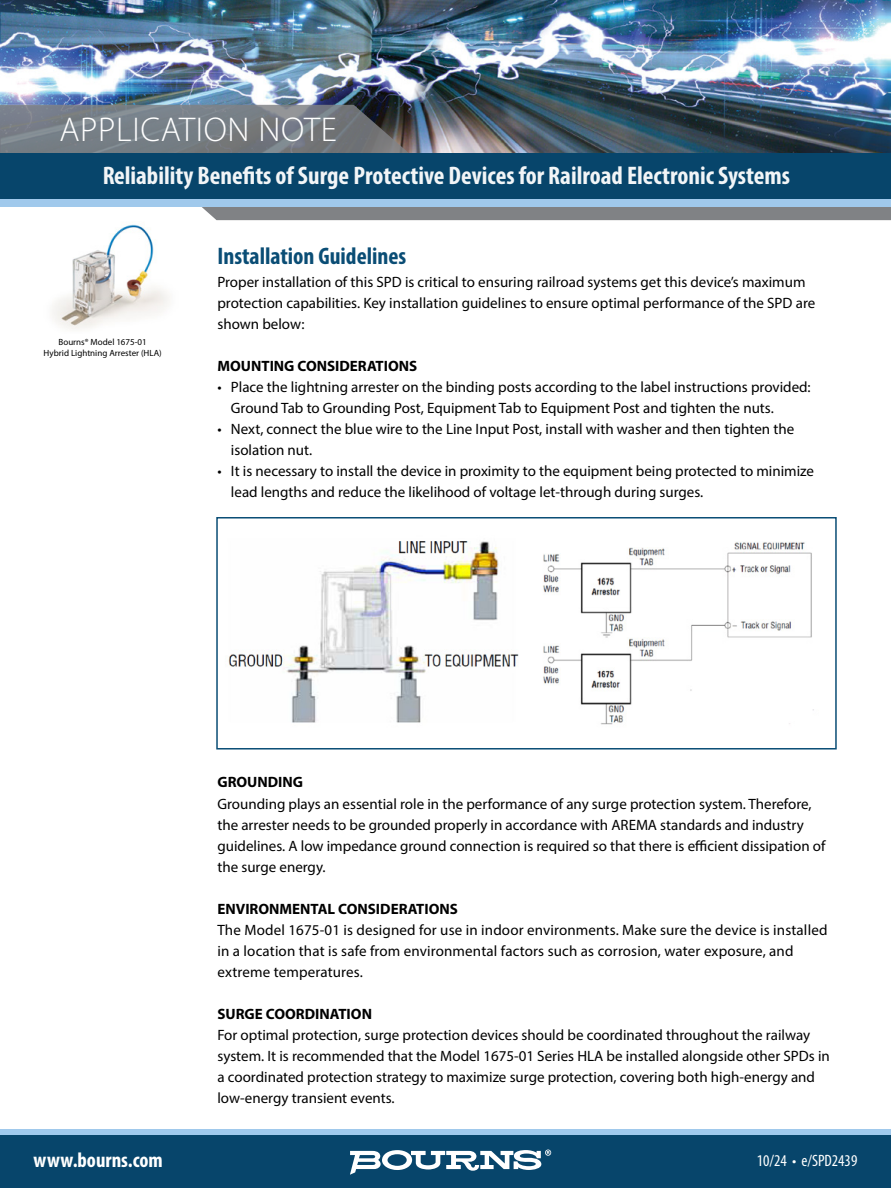
<style>
.page{position:relative;width:891px;height:1188px;background:#fff}
.page>*{position:absolute;margin:0;border:0;box-sizing:border-box;transform-origin:0 0}
.t1{font:300 34.5px "Myriad Pro";letter-spacing:.02em;color:#fff}
.t2{font:700 condensed 25.5px "Myriad Pro";color:#fff}
.t3{font:700 condensed 24px "Myriad Pro";color:#0a4d75}
.t4{font:700 condensed 21px "Myriad Pro";color:#fff}
.t5{font:condensed 16.5px "Myriad Pro";color:#fff}
.t6{font:15px/21px "Myriad Pro";color:#000}
.t7{font:700 15px "Myriad Pro";color:#000}
.t8{font:9px/10.8px "Myriad Pro";color:#000;text-align:center}
</style>
<div class="page">
<img style="left:0;top:0;width:891px;height:153px">
<svg style="left:0;top:105px;width:425px;height:48px;background:#72777e"></svg>
<svg style="left:142px;top:206px;width:749px;height:14px;background:#8c9196"></svg>
<div style="left:0;top:153px;width:891px;height:46px;background:#07456b"></div>
<div style="left:0;top:199px;width:891px;height:7px;background:#a0c9ec"></div>
<div style="left:0;top:1130px;width:891px;height:7px;background:#a0c9ec"></div>
<div style="left:0;top:1135px;width:891px;height:53px;background:#07456b"></div>
<svg style="left:350px;top:1150px;width:201px;height:25px"></svg>
<img style="left:52px;top:224px;width:117px;height:105px">
<div style="left:216px;top:517px;width:621px;height:233px;border:2px solid #0a4d75"></div>
<img style="left:228px;top:541px;width:586px;height:184px">
<h1 class="t1" style="left:59px;top:108px;width:279px">APPLICATION NOTE</h1>
<h2 class="t2" style="left:102px;top:159px;width:690px">Reliability Benefits of Surge Protective Devices for Railroad Electronic Systems</h2>
<p class="t8" style="left:44px;top:337px;width:120px">Bourns® Model 1675-01<br>Hybrid Lightning Arrester (HLA)</p>
<h3 class="t3" style="left:217px;top:241px;width:190px">Installation Guidelines</h3>
<p class="t6" style="left:217px;top:271px;width:599px">Proper installation of this SPD is critical to ensuring railroad systems get this device’s maximum protection capabilities. Key installation guidelines to ensure optimal performance of the SPD are shown below:</p>
<p class="t7" style="left:217px;top:357px;width:201px">MOUNTING CONSIDERATIONS</p>
<p class="t6" style="left:231px;top:376px;width:581px;text-indent:-14px">• Place the lightning arrester on the binding posts according to the label instructions provided:<br>Ground Tab to Grounding Post, Equipment Tab to Equipment Post and tighten the nuts.</p>
<p class="t6" style="left:231px;top:418px;width:565px;text-indent:-14px">• Next, connect the blue wire to the Line Input Post, install with washer and then tighten the isolation nut.</p>
<p class="t6" style="left:231px;top:460px;width:585px;text-indent:-14px">• It is necessary to install the device in proximity to the equipment being protected to minimize lead lengths and reduce the likelihood of voltage let-through during surges.</p>
<p class="t7" style="left:217px;top:774px;width:87px">GROUNDING</p>
<p class="t6" style="left:217px;top:793px;width:610px">Grounding plays an essential role in the performance of any surge protection system. Therefore, the arrester needs to be grounded properly in accordance with AREMA standards and industry guidelines. A low impedance ground connection is required so that there is efficient dissipation of the surge energy.</p>
<p class="t7" style="left:217px;top:900px;width:242px">ENVIRONMENTAL CONSIDERATIONS</p>
<p class="t6" style="left:217px;top:919px;width:612px">The Model 1675-01 is designed for use in indoor environments. Make sure the device is installed in a location that is safe from environmental factors such as corrosion, water exposure, and extreme temperatures.</p>
<p class="t7" style="left:217px;top:1005px;width:156px">SURGE COORDINATION</p>
<p class="t6" style="left:217px;top:1024px;width:614px">For optimal protection, surge protection devices should be coordinated throughout the railway system. It is recommended that the Model 1675-01 Series HLA be installed alongside other SPDs in a coordinated protection strategy to maximize surge protection, covering both high-energy and low-energy transient events.</p>
<h3 class="t4" style="left:34px;top:1147px;width:131px">www.bourns.com</h3>
<p class="t5" style="left:757px;top:1151px;width:102px">10/24 • e/SPD2439</p>
</div>
